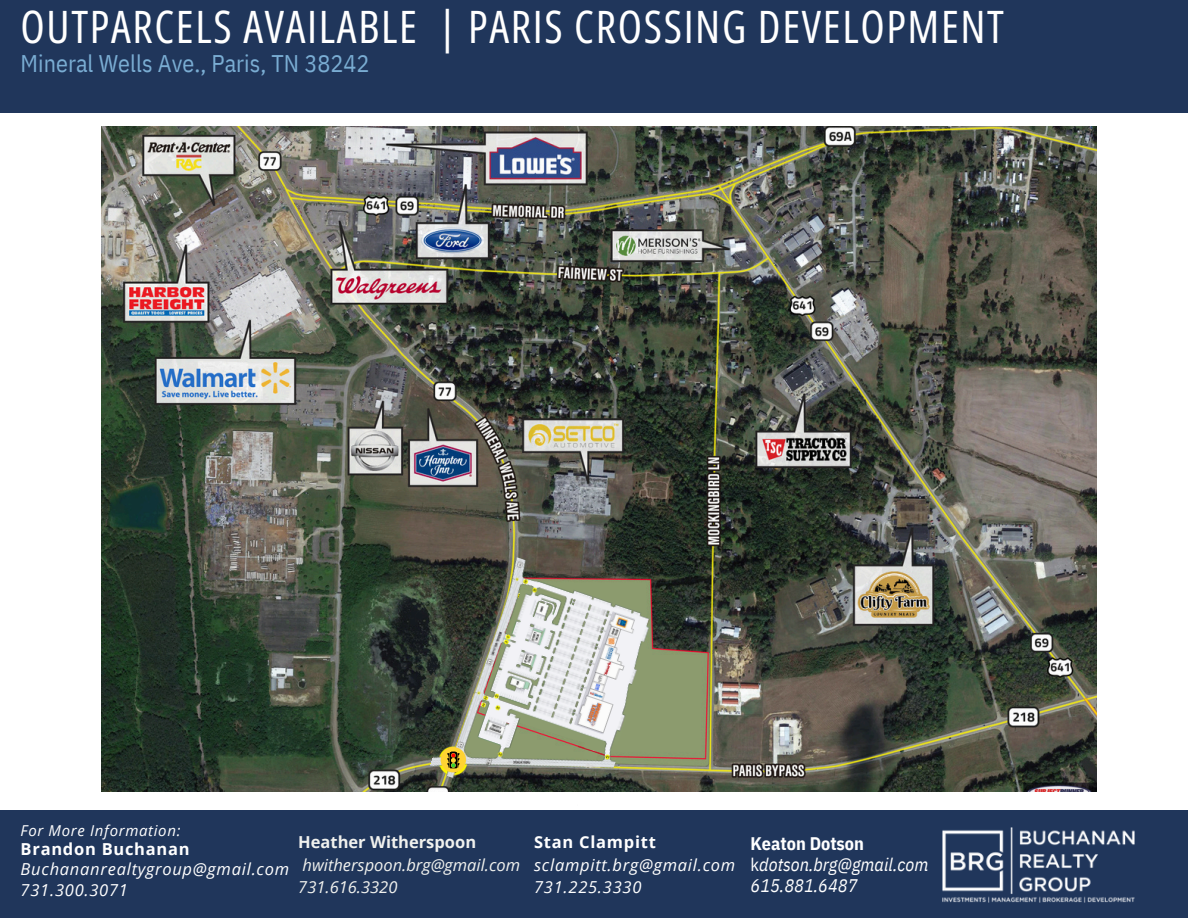
<style>
.page{position:relative;width:1188px;height:918px;background:#fff}
.page>*{position:absolute;margin:0;border:0;box-sizing:border-box;transform-origin:0 0}
.t1{font:44.7px "Open Sans Condensed";letter-spacing:.035em;color:#fff}
.t2{font:24px "IBM Plex Sans Cond";color:#7aadd3}
.t3{font:italic 18.15px "IBM Plex Sans Cond";color:#fff}
.t4{font:700 18.15px "IBM Plex Sans Cond";color:#fff}
.t5{font:italic 16.5px "Open Sans";letter-spacing:.045em;color:#fff}
.t6{font:italic 16.5px "Open Sans";color:#f0f1ee}
.t7{font:700 16.5px "Open Sans";letter-spacing:.045em;color:#fff}
.t8{font:700 16.5px "Open Sans";color:#f0f1ee}
.t9{font:italic 15px "Open Sans";letter-spacing:.045em;color:#fff}
.s1{font-style:normal}
</style>
<div class="page">
<div style="left:0;top:0;width:1188px;height:113px;background:#20365b"></div>
<div style="left:0;top:810px;width:1188px;height:107px;background:#20365b"></div>
<img style="left:943px;top:827px;width:191px;height:76px">
<img style="left:102px;top:127px;width:994px;height:664px">
<img style="left:428px;top:552px;width:240px;height:240px">
<svg style="left:441px;top:747px;width:25px;height:25px"></svg>
<p class="t1" style="left:21px;top:-5px;width:985px">OUTPARCELS AVAILABLE | PARIS CROSSING DEVELOPMENT</p>
<p class="t2" style="left:21px;top:48px;width:350px">Mineral Wells Ave., Paris, TN 38242</p>
<p class="t9" style="left:21px;top:820px;width:161px">For More Information:</p>
<p class="t7" style="left:21px;top:837px;width:171px">Brandon Buchanan</p>
<p class="t5" style="left:21px;top:858px;width:270px">Buchananrealtygroup@gmail.com</p>
<p class="t5" style="left:21px;top:878px;width:109px">731.300.3071</p>
<p class="t8" style="left:298px;top:831px;width:179px">Heather Witherspoon</p>
<p class="t6" style="left:303px;top:853px;width:219px">hwitherspoon.brg@gmail.com</p>
<p class="t6" style="left:298px;top:876px;width:101px">731.616.3320</p>
<p class="t7" style="left:534px;top:830px;width:123px">Stan Clampitt</p>
<p class="t5" style="left:534px;top:853px;width:203px">sclampitt.brg@gmail.com</p>
<p class="t5" style="left:534px;top:875px;width:109px">731.225.3330</p>
<p class="t4" style="left:751px;top:831px;width:115px">Keaton Dotson</p>
<p class="t3" style="left:751px;top:852px;width:179px"><span class="s1">k</span>dotson.brg@gmail.com</p>
<p class="t3" style="left:751px;top:874px;width:109px">615.881.6487</p>
</div>
